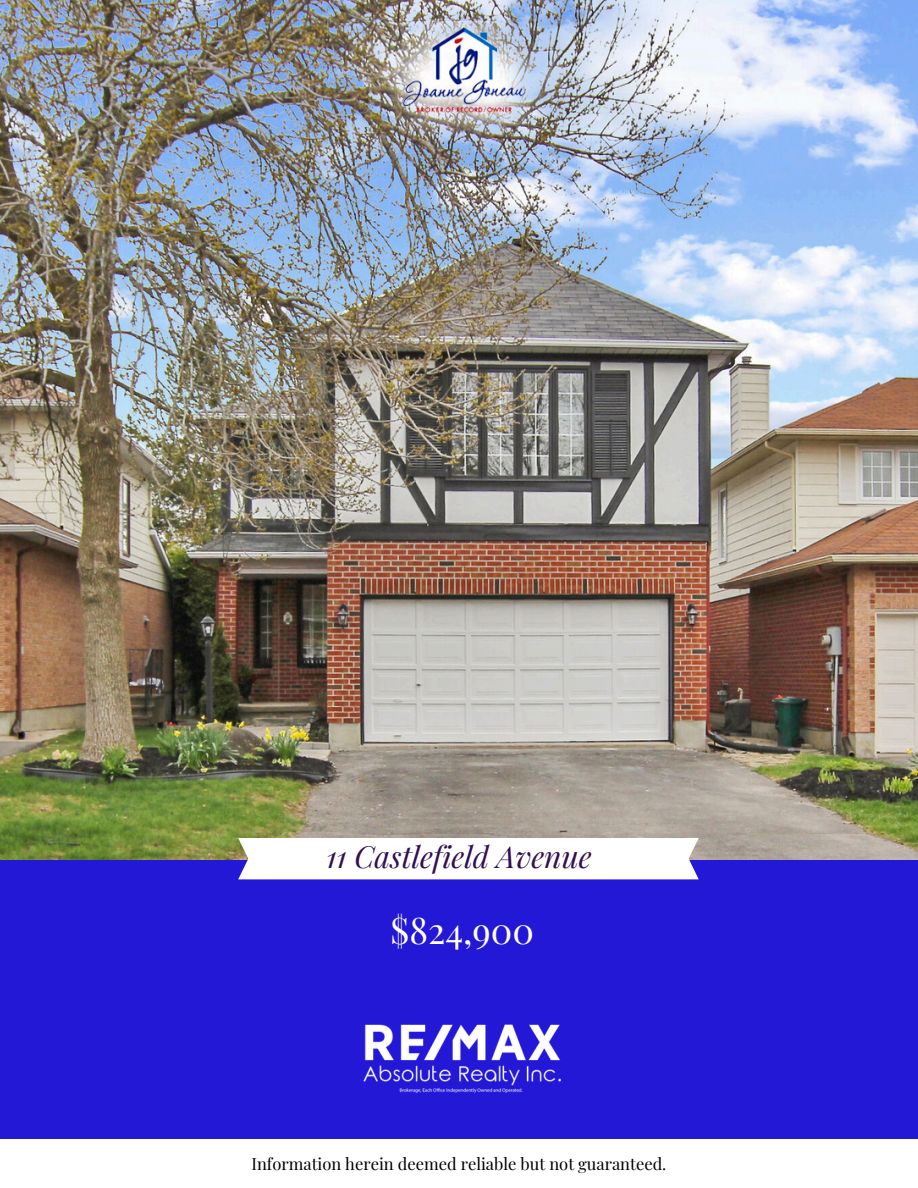
<style>
.page{position:relative;width:918px;height:1188px;background:#fff}
.page>*{position:absolute;margin:0;border:0;box-sizing:border-box;transform-origin:0 0}
.t1{font:36px "Playfair Display";color:#fff}
.t2{font:italic 30px "Playfair Display";color:#320f54}
.t3{font:16.5px "Playfair Display";color:#000}
</style>
<div class="page">
<img style="left:0;top:0;width:918px;height:861px">
<img style="left:332px;top:21px;width:254px;height:141px">
<div style="left:0;top:861px;width:918px;height:278px;background:#2418d7"></div>
<svg style="left:238px;top:838px;width:461px;height:41px"></svg>
<img style="left:363px;top:1024px;width:198px;height:70px">
<h1 class="t2" style="left:326px;top:836px;width:267px">11 Castlefield Avenue</h1>
<p class="t1" style="left:391px;top:905px;width:145px">$824,900</p>
<p class="t3" style="left:252px;top:1152px;width:416px">Information herein deemed reliable but not guaranteed.</p>
</div>
